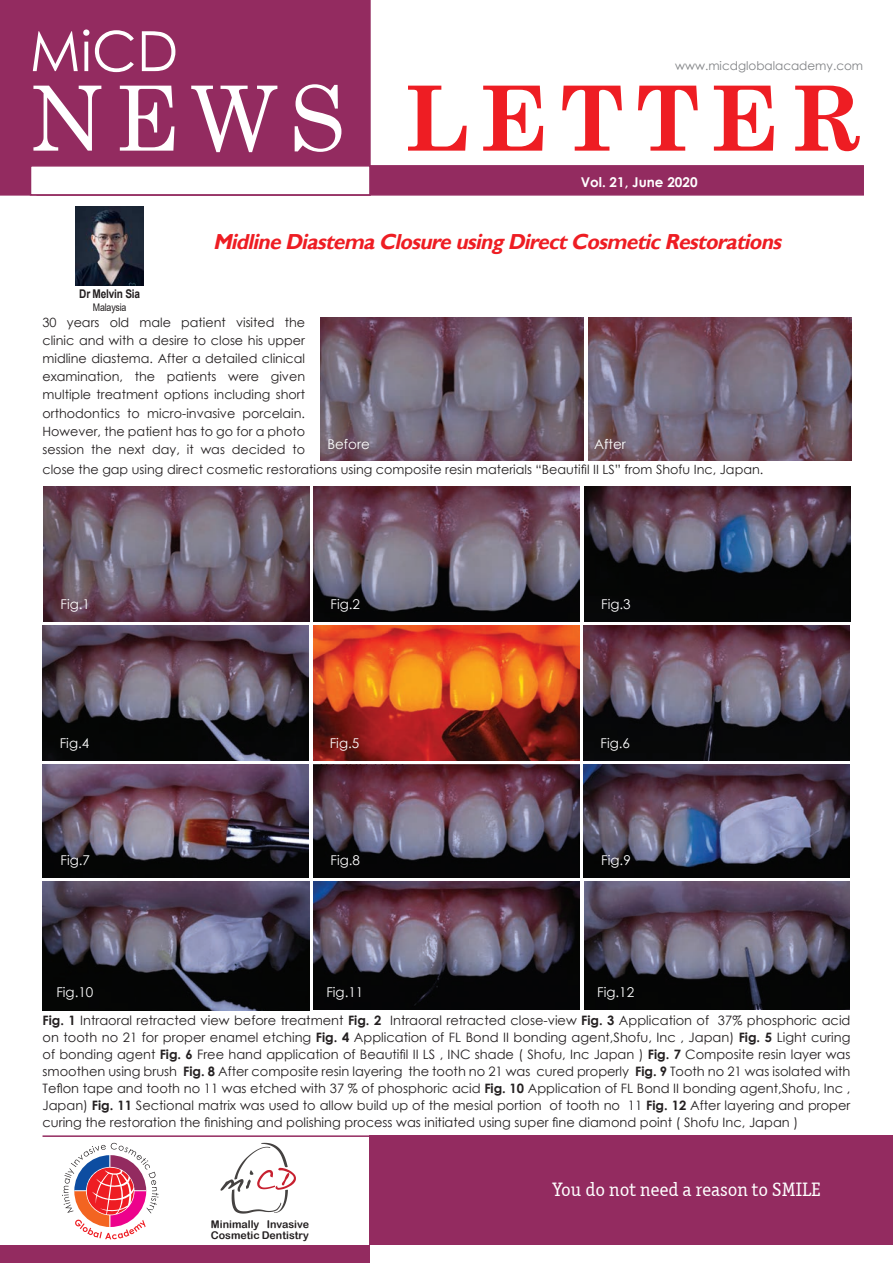
<style>
.page{position:relative;width:893px;height:1263px;background:#fff}
.page>*{position:absolute;margin:0;border:0;box-sizing:border-box;transform-origin:0 0}
.t1{font:700 90px "Century Schoolbook";letter-spacing:.12em;color:#ee1d23}
.t2{font:55.5px "Century Gothic";color:#fff}
.t3{font:italic 700 21.75px "Gill Sans";color:#ee1d23;scale:.96 1}
.t4{font:19.5px "Officina Serif ITCTT Book";color:#fff}
.t5{font:13.5px "Century Gothic";color:#fff}
.t6{font:700 13.5px "Century Gothic";color:#fff}
.t7{font:12.9px/17px "Century Gothic";color:#231f20;text-align:justify}
.t8{font:12.75px/18px "Century Gothic";color:#231f20;text-align:justify}
.t9{font:12px "Century Gothic";color:#808285}
.t10{font:700 12px "Arial";letter-spacing:-.02em;color:#231f20;scale:.84 1}
.t11{font:10.65px "Arial Rounded MT Bold";color:#231f20}
.t12{font:10.5px "Arial";letter-spacing:-.02em;color:#231f20;scale:.84 1}
.s1{font-weight:400;color:#fff}
.s2{font-weight:700}
</style>
<div class="page">
<img style="left:76px;top:207px;width:68px;height:78px">
<img style="left:43px;top:486px;width:266px;height:135px">
<img style="left:314px;top:486px;width:266px;height:135px">
<img style="left:584px;top:486px;width:266px;height:135px">
<img style="left:43px;top:626px;width:266px;height:135px">
<img style="left:313px;top:626px;width:266px;height:135px">
<img style="left:584px;top:626px;width:266px;height:135px">
<img style="left:43px;top:765px;width:266px;height:112px">
<img style="left:313px;top:765px;width:266px;height:112px">
<img style="left:584px;top:765px;width:266px;height:112px">
<img style="left:321px;top:318px;width:263px;height:142px">
<img style="left:589px;top:318px;width:262px;height:142px">
<div style="left:0;top:0;width:371px;height:196px;background:#932b60"></div>
<div style="left:370px;top:1135px;width:523px;height:110px;background:#932b60"></div>
<div style="left:37px;top:165px;width:827px;height:31px;background:#932b60;border:2px solid #932b60"></div>
<div style="left:0;top:1245px;width:370px;height:18px;background:#932b60"></div>
<div style="left:30px;top:165px;width:341px;height:31px;background:#fff;border:2px solid #932b60"></div>
<svg style="left:62px;top:1143px;width:96px;height:96px"></svg>
<svg style="left:221px;top:1143px;width:75px;height:70px"></svg>
<hr style="left:43px;top:1135px;width:329px;height:2px;background:#932b60">
<img style="left:43px;top:882px;width:266px;height:128px">
<img style="left:314px;top:882px;width:266px;height:128px">
<img style="left:584px;top:882px;width:266px;height:128px">
<p class="t2" style="left:30px;top:12px;width:150px">MiCD</p>
<p class="t1" style="left:30px;top:48px;width:835px"><span class="s1">NEWS</span> LETTER</p>
<p class="t9" style="left:675px;top:58px;width:190px">www.micdglobalacademy.com</p>
<p class="t6" style="left:581px;top:172px;width:118px">Vol. 21, June 2020</p>
<p class="t10" style="left:79px;top:285px;width:74px">Dr Melvin Sia</p>
<p class="t12" style="left:93px;top:300px;width:41px">Malaysia</p>
<p class="t3" style="left:213px;top:229px;width:599px">MidlineDiastemaClosureusingDirectCosmeticRestorations</p>
<p class="t8" style="left:43px;top:314px;width:264px">30 years old male patient visited the clinic and with a desire to close his upper midline diastema. After a detailed clinical examination, the patients were given multiple treatment options including short orthodontics to micro-invasive porcelain.<br>However, the patient has to go for a photo session the next day, it was decided to</p>
<p class="t5" style="left:327px;top:435px;width:44px">Before</p>
<p class="t5" style="left:594px;top:435px;width:33px">After</p>
<p class="t8" style="left:43px;top:460px;width:722px">close the gap using direct cosmetic restorations using composite resin materials “Beautifil II LS” from Shofu Inc, Japan.</p>
<p class="t5" style="left:61px;top:594px;width:31px">Fig.1</p>
<p class="t5" style="left:330px;top:595px;width:31px">Fig.2</p>
<p class="t5" style="left:601px;top:594px;width:31px">Fig.3</p>
<p class="t5" style="left:60px;top:733px;width:31px">Fig.4</p>
<p class="t5" style="left:61px;top:850px;width:31px">Fig.7</p>
<p class="t5" style="left:330px;top:734px;width:31px">Fig.5</p>
<p class="t5" style="left:330px;top:851px;width:31px">Fig.8</p>
<p class="t5" style="left:600px;top:733px;width:31px">Fig.6</p>
<p class="t5" style="left:601px;top:850px;width:31px">Fig.9</p>
<p class="t5" style="left:56px;top:982px;width:39px">Fig.10</p>
<p class="t5" style="left:326px;top:983px;width:39px">Fig.11</p>
<p class="t5" style="left:597px;top:982px;width:39px">Fig.12</p>
<p class="t7" style="left:43px;top:1011px;width:809px"><span class="s2">Fig. 1</span> Intraoral retracted view before treatment <span class="s2">Fig. 2</span> Intraoral retracted close-view <span class="s2">Fig. 3</span> Application of 37% phosphoric acid on tooth no 21 for proper enamel etching <span class="s2">Fig. 4</span> Application of FL Bond II bonding agent,Shofu, Inc , Japan) <span class="s2">Fig. 5</span> Light curing of bonding agent <span class="s2">Fig. 6</span> Free hand application of Beautifil II LS , INC shade ( Shofu, Inc Japan ) <span class="s2">Fig. 7</span> Composite resin layer was smoothen using brush <span class="s2">Fig. 8</span> After composite resin layering the tooth no 21 was cured properly <span class="s2">Fig. 9</span> Tooth no 21 was isolated with Teflon tape and tooth no 11 was etched with 37 % of phosphoric acid <span class="s2">Fig. 10</span> Application of FL Bond II bonding agent,Shofu, Inc , Japan) <span class="s2">Fig. 11</span> Sectional matrix was used to allow build up of the mesial portion of tooth no 11 <span class="s2">Fig. 12</span> After layering and proper curing the restoration the finishing and polishing process was initiated using super fine diamond point ( Shofu Inc, Japan )</p>
<p class="t11" style="left:211px;top:1217px;width:100px">Minimally Invasive</p>
<p class="t11" style="left:211px;top:1228px;width:100px">Cosmetic Dentistry</p>
<p class="t4" style="left:553px;top:1178px;width:270px">You do not need a reason to SMILE</p>
</div>
